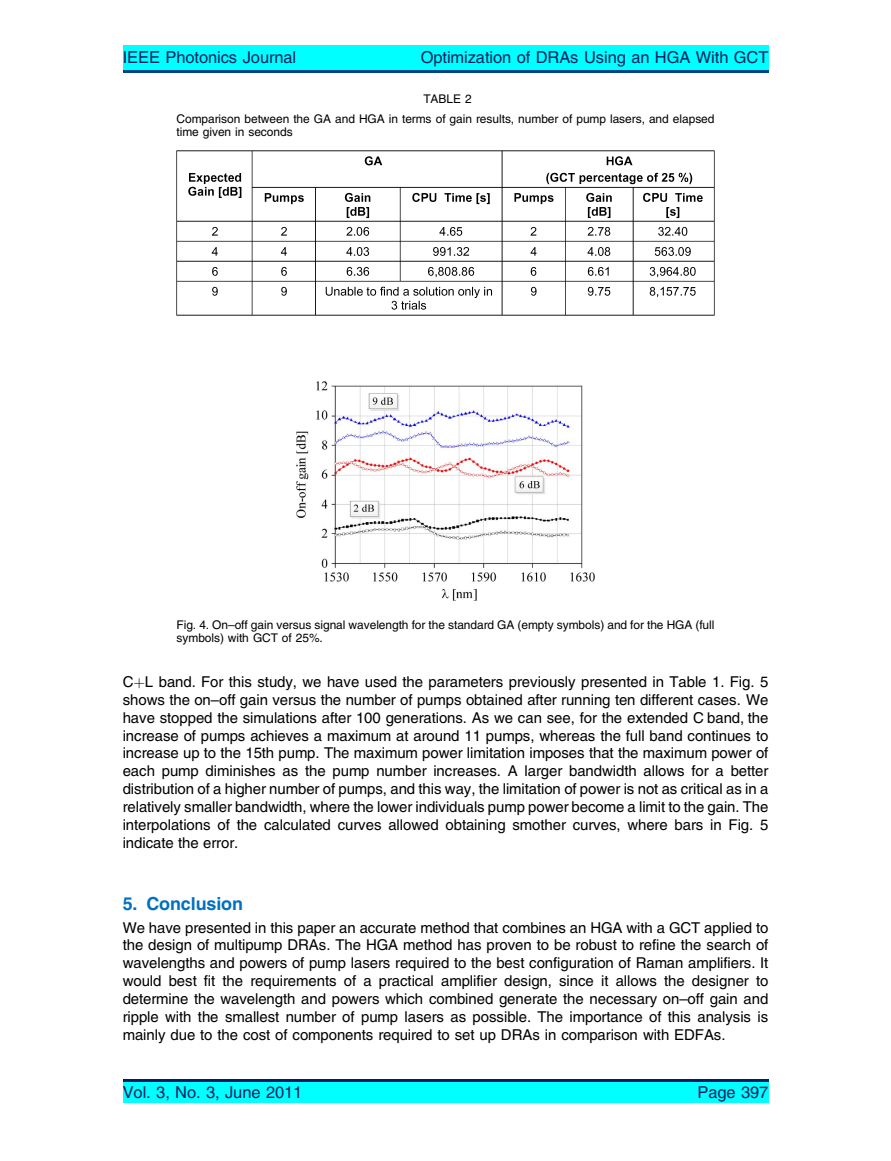
<style>
.page{position:relative;width:891px;height:1161px;background:#fff}
.page>*{position:absolute;margin:0;border:0;box-sizing:border-box;transform-origin:0 0}
.t1{font:18px "Adv T Tb 4 a 90 e 5 b.B";color:#0170c0}
.t2{font:16.5px "Adv T Tb 54 a 34 f 7";color:#012060}
.t3{font:15px/18px "Adv T Tb 54 a 34 f 7";color:#000;text-align:justify}
.t4{font:12px/19.4px "Adv T Tb 54 a 34 f 7";color:#000;text-align:center}
.s1{font-family:"Adv P4 C4 E74"}
</style>
<div class="page">
<img style="left:177px;top:150px;width:537px;height:165px">
<img style="left:297px;top:382px;width:297px;height:218px">
<div style="left:123px;top:45px;width:645px;height:28px;background:#0ff"></div>
<hr style="left:123px;top:70px;width:645px;height:3px;background:#004684">
<div style="left:123px;top:1079px;width:645px;height:24px;background:#0ff"></div>
<hr style="left:123px;top:1079px;width:645px;height:3px;background:#012060">
<p class="t2" style="left:123px;top:51px;width:175px">IEEE Photonics Journal</p>
<p class="t2" style="left:421px;top:51px;width:349px">Optimization of DRAs Using an HGA With GCT</p>
<p class="t4" style="left:177px;top:90px;width:539px">TABLE 2<br>Comparison between the GA and HGA in terms of gain results, number of pump lasers, and elapsed</p>
<p class="t4" style="left:177px;top:123px;width:118px">time given in seconds</p>
<p class="t4" style="left:177px;top:619px;width:539px;line-height:13.5px;text-align:left">Fig. 4. On–off gain versus signal wavelength for the standard GA (empty symbols) and for the HGA (full symbols) with GCT of 25%.</p>
<p class="t3" style="left:123px;top:674px;width:647px">C<span class="s1">þ</span>L band. For this study, we have used the parameters previously presented in Table 1. Fig. 5 shows the on–off gain versus the number of pumps obtained after running ten different cases. We have stopped the simulations after 100 generations. As we can see, for the extended C band, the increase of pumps achieves a maximum at around 11 pumps, whereas the full band continues to increase up to the 15th pump. The maximum power limitation imposes that the maximum power of each pump diminishes as the pump number increases. A larger bandwidth allows for a better distribution of a higher number of pumps, and this way, the limitation of power is not as critical as in a relatively smaller bandwidth, where the lower individuals pump power become a limit to the gain. The interpolations of the calculated curves allowed obtaining smother curves, where bars in Fig. 5 indicate the error.</p>
<p class="t1" style="left:123px;top:897px;width:122px">5. Conclusion</p>
<p class="t3" style="left:123px;top:920px;width:647px">We have presented in this paper an accurate method that combines an HGA with a GCT applied to the design of multipump DRAs. The HGA method has proven to be robust to refine the search of wavelengths and powers of pump lasers required to the best configuration of Raman amplifiers. It would best fit the requirements of a practical amplifier design, since it allows the designer to determine the wavelength and powers which combined generate the necessary on–off gain and ripple with the smallest number of pump lasers as possible. The importance of this analysis is mainly due to the cost of components required to set up DRAs in comparison with EDFAs.</p>
<p class="t2" style="left:123px;top:1087px;width:181px">Vol. 3, No. 3, June 2011</p>
<p class="t2" style="left:697px;top:1087px;width:72px">Page 397</p>
</div>
